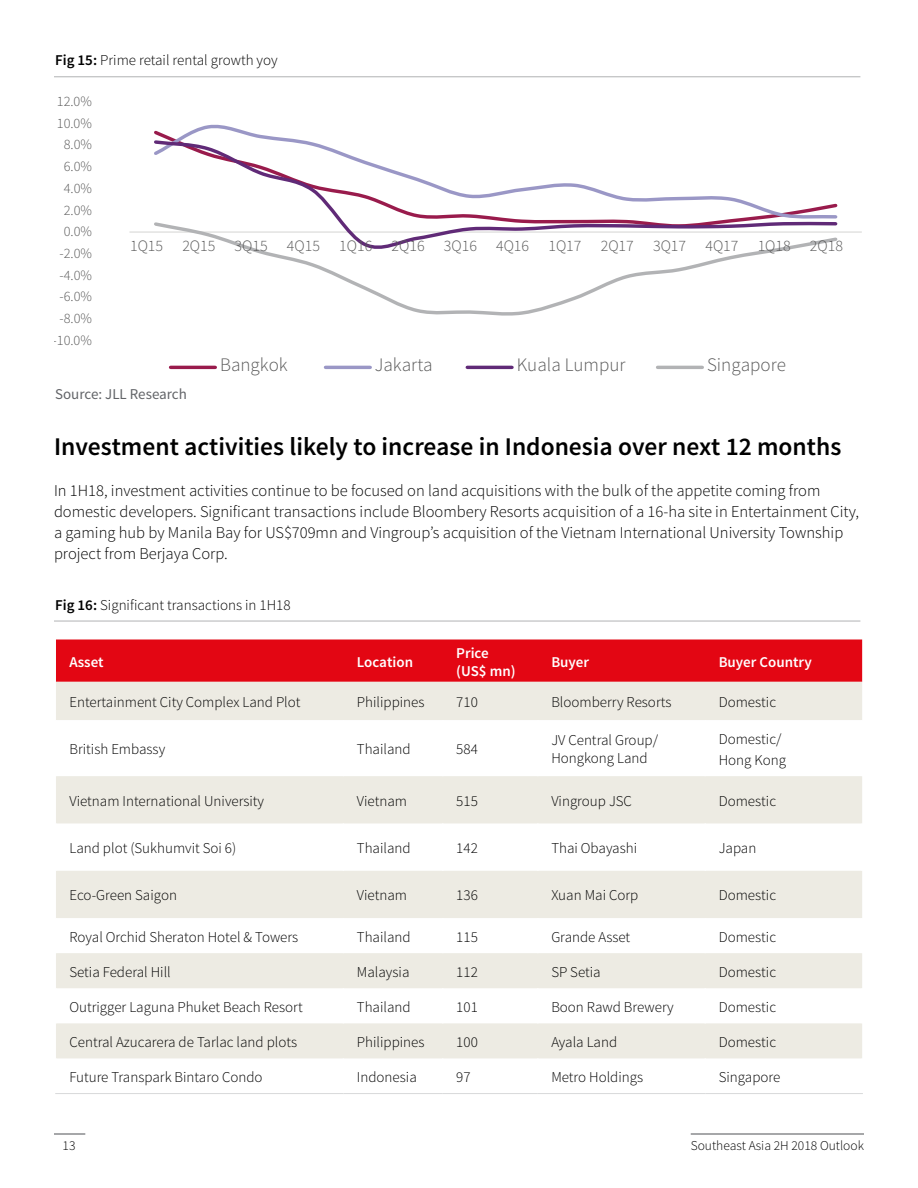
<style>
.page{position:relative;width:918px;height:1188px;background:#fff}
.page>*{position:absolute;margin:0;border:0;box-sizing:border-box;transform-origin:0 0}
.t1{font:600 25.5px "Source Sans Pro";color:#000}
.t2{font:300 19.05px "Source Sans Pro";color:#5a5a5a}
.body{font:300 16.5px/21px "Source Sans Pro";color:#000}
.t3{font:300 15.9px "Source Sans Pro";letter-spacing:.005em;color:#5a5a5a}
.body-2{font:300 15px/18px "Source Sans Pro";color:#000}
.Chart_titles{font:300 15px "Source Sans Pro";color:#000}
.t4{font:600 15px "Source Sans Pro";color:#fff}
.source{font:15px "Source Sans Pro";color:#626468}
.t5{font:300 14.25px "Source Sans Pro";color:#5a5a5a}
.t6{font:300 13.5px "Source Sans Pro";color:#000}
.s1{font-weight:600}
</style>
<div class="page">
<hr style="left:54px;top:1133px;width:31px;height:2px;background:#626468">
<hr style="left:691px;top:1133px;width:173px;height:2px;background:#626468">
<hr style="left:129px;top:231px;width:733px;height:2px;background:#d9d9d8">
<svg style="left:154px;top:124px;width:131px;height:14px"></svg>
<svg style="left:154px;top:138px;width:684px;height:82px"></svg>
<svg style="left:152px;top:220px;width:688px;height:96px"></svg>
<hr style="left:171px;top:366px;width:44px;height:3px;background:#991b4c">
<hr style="left:325px;top:366px;width:45px;height:3px;background:#9a97c6">
<hr style="left:467px;top:366px;width:45px;height:3px;background:#602a77">
<hr style="left:658px;top:366px;width:44px;height:3px;background:#b2b3b5">
<hr style="left:54px;top:77px;width:806px;height:1px;background:#b1b2b4">
<hr style="left:54px;top:621px;width:806px;height:1px;background:#b1b2b4">
<div style="left:56px;top:640px;width:806px;height:42px;background:#e30613"></div>
<svg style="left:56px;top:682px;width:806px;height:376px;fill:#edebe3"></svg>
<hr style="left:55px;top:720px;width:2px;height:56px;background:#fff">
<hr style="left:55px;top:823px;width:2px;height:48px;background:#fff">
<hr style="left:55px;top:918px;width:2px;height:35px;background:#fff">
<hr style="left:55px;top:988px;width:2px;height:35px;background:#fff">
<hr style="left:343px;top:720px;width:1px;height:56px;background:#fff">
<hr style="left:442px;top:720px;width:2px;height:56px;background:#fff">
<hr style="left:537px;top:720px;width:2px;height:56px;background:#fff">
<hr style="left:704px;top:720px;width:2px;height:56px;background:#fff">
<hr style="left:861px;top:720px;width:2px;height:56px;background:#fff">
<hr style="left:343px;top:823px;width:1px;height:48px;background:#fff">
<hr style="left:442px;top:823px;width:2px;height:48px;background:#fff">
<hr style="left:537px;top:823px;width:2px;height:48px;background:#fff">
<hr style="left:704px;top:823px;width:2px;height:48px;background:#fff">
<hr style="left:861px;top:823px;width:2px;height:48px;background:#fff">
<hr style="left:343px;top:918px;width:1px;height:35px;background:#fff">
<hr style="left:442px;top:918px;width:2px;height:35px;background:#fff">
<hr style="left:537px;top:918px;width:2px;height:35px;background:#fff">
<hr style="left:704px;top:918px;width:2px;height:35px;background:#fff">
<hr style="left:861px;top:918px;width:2px;height:35px;background:#fff">
<hr style="left:343px;top:988px;width:1px;height:35px;background:#fff">
<hr style="left:442px;top:988px;width:2px;height:35px;background:#fff">
<hr style="left:537px;top:988px;width:2px;height:35px;background:#fff">
<hr style="left:704px;top:988px;width:2px;height:35px;background:#fff">
<hr style="left:861px;top:988px;width:2px;height:35px;background:#fff">
<hr style="left:55px;top:1093px;width:288px;height:1px;background:#d8d9da">
<hr style="left:343px;top:1093px;width:100px;height:1px;background:#d8d9da">
<hr style="left:443px;top:1093px;width:95px;height:1px;background:#d8d9da">
<hr style="left:538px;top:1093px;width:167px;height:1px;background:#d8d9da">
<hr style="left:705px;top:1093px;width:158px;height:1px;background:#d8d9da">
<p class="Chart_titles" style="left:55px;top:51px;width:224px"><span class="s1">Fig 15:</span> Prime retail rental growth yoy</p>
<p class="t5" style="left:57px;top:93px;width:37px">12.0%</p>
<p class="t5" style="left:57px;top:114px;width:37px">10.0%</p>
<p class="t5" style="left:64px;top:136px;width:30px">8.0%</p>
<p class="t5" style="left:64px;top:158px;width:30px">6.0%</p>
<p class="t5" style="left:64px;top:179px;width:30px">4.0%</p>
<p class="t5" style="left:64px;top:201px;width:30px">2.0%</p>
<p class="t5" style="left:64px;top:223px;width:30px">0.0%</p>
<p class="t5" style="left:59px;top:245px;width:34px">-2.0%</p>
<p class="t5" style="left:59px;top:266px;width:34px">-4.0%</p>
<p class="t5" style="left:59px;top:288px;width:34px">-6.0%</p>
<p class="t5" style="left:59px;top:310px;width:34px">-8.0%</p>
<p class="t5" style="left:53px;top:331px;width:41px">-10.0%</p>
<p class="t3" style="left:130px;top:236px;width:715px">1Q15 2Q15 3Q15 4Q15 1Q16 2Q16 3Q16 4Q16 1Q17 2Q17 3Q17 4Q17 1Q18 2Q18</p>
<p class="t2" style="left:220px;top:354px;width:69px">Bangkok</p>
<p class="t2" style="left:375px;top:354px;width:59px">Jakarta</p>
<p class="t2" style="left:517px;top:354px;width:110px">Kuala Lumpur</p>
<p class="t2" style="left:707px;top:354px;width:80px">Singapore</p>
<p class="source" style="left:55px;top:385px;width:133px">Source: JLL Research</p>
<h1 class="t1" style="left:54px;top:430px;width:789px">Investment activities likely to increase in Indonesia over next 12 months</h1>
<p class="body" style="left:54px;top:480px;width:807px">In 1H18, investment activities continue to be focused on land acquisitions with the bulk of the appetite coming from domestic developers. Significant transactions include Bloombery Resorts acquisition of a 16-ha site in Entertainment City, a gaming hub by Manila Bay for US$709mn and Vingroup’s acquisition of the Vietnam International University Township project from Berjaya Corp.</p>
<p class="Chart_titles" style="left:55px;top:596px;width:237px"><span class="s1">Fig 16:</span> Significant transactions in 1H18</p>
<p class="t4" style="left:69px;top:652px;width:36px">Asset</p>
<p class="t4" style="left:357px;top:652px;width:58px">Location</p>
<p class="t4" style="left:456px;top:643px;width:34px">Price</p>
<p class="t4" style="left:456px;top:661px;width:61px">(US$ mn)</p>
<p class="t4" style="left:551px;top:652px;width:39px">Buyer</p>
<p class="t4" style="left:719px;top:652px;width:95px">Buyer Country</p>
<p class="body-2" style="left:69px;top:693px;width:233px">Entertainment City Complex Land Plot</p>
<p class="body-2" style="left:357px;top:693px;width:69px">Philippines</p>
<p class="body-2" style="left:456px;top:693px;width:23px">710</p>
<p class="body-2" style="left:551px;top:693px;width:122px">Bloomberry Resorts</p>
<p class="body-2" style="left:719px;top:693px;width:59px">Domestic</p>
<p class="body-2" style="left:69px;top:740px;width:97px">British Embassy</p>
<p class="body-2" style="left:357px;top:740px;width:55px">Thailand</p>
<p class="body-2" style="left:456px;top:740px;width:23px">584</p>
<p class="body-2" style="left:551px;top:731px;width:108px">JV Central Group/<br>Hongkong Land</p>
<p class="body-2" style="left:719px;top:728px;width:69px;line-height:21px">Domestic/<br>Hong Kong</p>
<p class="body-2" style="left:69px;top:792px;width:196px">Vietnam International University</p>
<p class="body-2" style="left:357px;top:792px;width:52px">Vietnam</p>
<p class="body-2" style="left:456px;top:792px;width:23px">515</p>
<p class="body-2" style="left:551px;top:792px;width:82px">Vingroup JSC</p>
<p class="body-2" style="left:719px;top:792px;width:59px">Domestic</p>
<p class="body-2" style="left:69px;top:839px;width:168px">Land plot (Sukhumvit Soi 6)</p>
<p class="body-2" style="left:357px;top:839px;width:55px">Thailand</p>
<p class="body-2" style="left:456px;top:839px;width:23px">142</p>
<p class="body-2" style="left:551px;top:839px;width:87px">Thai Obayashi</p>
<p class="body-2" style="left:719px;top:839px;width:39px">Japan</p>
<p class="body-2" style="left:69px;top:886px;width:109px">Eco-Green Saigon</p>
<p class="body-2" style="left:357px;top:886px;width:52px">Vietnam</p>
<p class="body-2" style="left:456px;top:886px;width:23px">136</p>
<p class="body-2" style="left:551px;top:886px;width:89px">Xuan Mai Corp</p>
<p class="body-2" style="left:719px;top:886px;width:59px">Domestic</p>
<p class="body-2" style="left:69px;top:928px;width:230px">Royal Orchid Sheraton Hotel &amp; Towers</p>
<p class="body-2" style="left:357px;top:928px;width:55px">Thailand</p>
<p class="body-2" style="left:456px;top:928px;width:23px">115</p>
<p class="body-2" style="left:551px;top:928px;width:80px">Grande Asset</p>
<p class="body-2" style="left:719px;top:928px;width:59px">Domestic</p>
<p class="body-2" style="left:69px;top:963px;width:103px">Setia Federal Hill</p>
<p class="body-2" style="left:357px;top:963px;width:54px">Malaysia</p>
<p class="body-2" style="left:456px;top:963px;width:23px">112</p>
<p class="body-2" style="left:551px;top:963px;width:51px">SP Setia</p>
<p class="body-2" style="left:719px;top:963px;width:59px">Domestic</p>
<p class="body-2" style="left:69px;top:998px;width:235px">Outrigger Laguna Phuket Beach Resort</p>
<p class="body-2" style="left:357px;top:998px;width:55px">Thailand</p>
<p class="body-2" style="left:456px;top:998px;width:23px">101</p>
<p class="body-2" style="left:551px;top:998px;width:124px">Boon Rawd Brewery</p>
<p class="body-2" style="left:719px;top:998px;width:59px">Domestic</p>
<p class="body-2" style="left:69px;top:1033px;width:229px">Central Azucarera de Tarlac land plots</p>
<p class="body-2" style="left:357px;top:1033px;width:69px">Philippines</p>
<p class="body-2" style="left:456px;top:1033px;width:23px">100</p>
<p class="body-2" style="left:551px;top:1033px;width:67px">Ayala Land</p>
<p class="body-2" style="left:719px;top:1033px;width:59px">Domestic</p>
<p class="body-2" style="left:69px;top:1068px;width:195px">Future Transpark Bintaro Condo</p>
<p class="body-2" style="left:357px;top:1068px;width:61px">Indonesia</p>
<p class="body-2" style="left:456px;top:1068px;width:16px">97</p>
<p class="body-2" style="left:551px;top:1068px;width:93px">Metro Holdings</p>
<p class="body-2" style="left:719px;top:1068px;width:63px">Singapore</p>
<p class="t6" style="left:63px;top:1137px;width:14px">13</p>
<p class="t6" style="left:691px;top:1137px;width:175px">Southeast Asia 2H 2018 Outlook</p>
</div>
